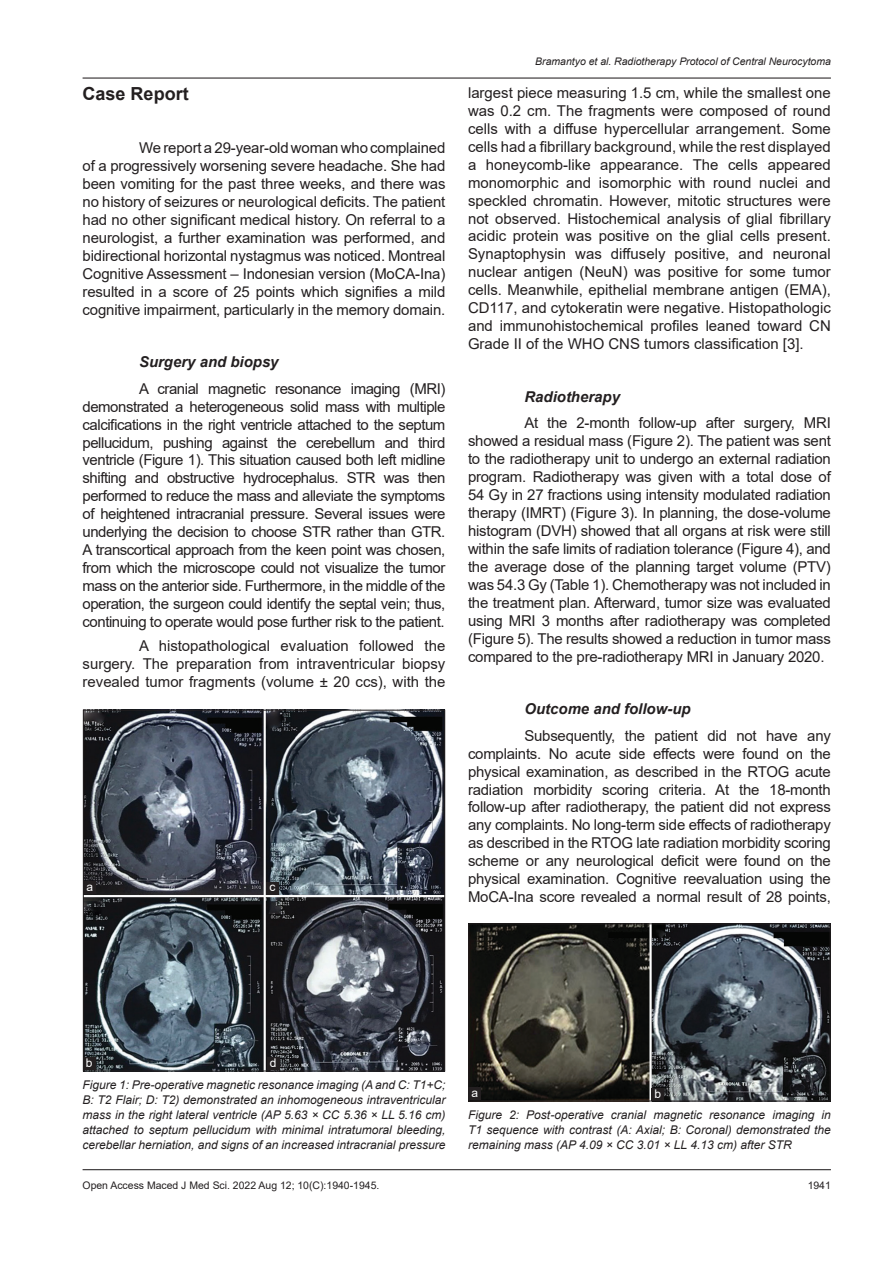
<style>
.page{position:relative;width:894px;height:1263px;background:#fff}
.page>*{position:absolute;margin:0;border:0;box-sizing:border-box;transform-origin:0 0}
.t1{font:700 18px "Arial";color:#231f20}
.TX{font:15px/18px "Arial";letter-spacing:-.01em;color:#231f20;text-align:justify}
.t2{font:italic 700 15px "Arial";color:#231f20}
.FGC{font:italic 12px/15px "Arial";color:#231f20;text-align:justify}
.LABEL{font:12px "Arial";color:#fff}
.t3{font:italic 10.5px "Arial";color:#231f20}
.t4{font:10.5px "Arial";color:#231f20}
</style>
<div class="page">
<hr style="left:83px;top:78px;width:747px;height:1px;background:#231f20">
<hr style="left:83px;top:1169px;width:747px;height:1px;background:#231f20">
<img style="left:85px;top:712px;width:358px;height:357px">
<div style="left:83px;top:710px;width:362px;height:361px;border:1px solid #231f20"></div>
<div style="left:83px;top:881px;width:13px;height:13px;background:#231f20"></div>
<div style="left:83px;top:1057px;width:13px;height:13px;background:#231f20"></div>
<div style="left:266px;top:882px;width:12px;height:12px;background:#231f20"></div>
<div style="left:266px;top:1057px;width:13px;height:13px;background:#231f20"></div>
<img style="left:470px;top:925px;width:358px;height:174px">
<div style="left:468px;top:923px;width:362px;height:178px;border:1px solid #231f20"></div>
<div style="left:468px;top:1087px;width:13px;height:13px;background:#231f20"></div>
<div style="left:651px;top:1088px;width:13px;height:13px;background:#231f20"></div>
<h1 class="t1" style="left:83px;top:81px;width:108px">Case Report</h1>
<p class="TX" style="left:83px;top:139px;width:364px;text-indent:56px">We report a 29-year-old woman who complained of a progressively worsening severe headache. She had been vomiting for the past three weeks, and there was no history of seizures or neurological deficits. The patient had no other significant medical history. On referral to a neurologist, a further examination was performed, and bidirectional horizontal nystagmus was noticed. Montreal Cognitive Assessment – Indonesian version (MoCA-Ina) resulted in a score of 25 points which signifies a mild cognitive impairment, particularly in the memory domain.</p>
<h2 class="t2" style="left:139px;top:352px;width:141px">Surgery and biopsy</h2>
<p class="TX" style="left:83px;top:379px;width:364px;text-indent:56px">A cranial magnetic resonance imaging (MRI) demonstrated a heterogeneous solid mass with multiple calcifications in the right ventricle attached to the septum pellucidum, pushing against the cerebellum and third ventricle (Figure 1). This situation caused both left midline shifting and obstructive hydrocephalus. STR was then performed to reduce the mass and alleviate the symptoms of heightened intracranial pressure. Several issues were underlying the decision to choose STR rather than GTR.<br>A transcortical approach from the keen point was chosen, from which the microscope could not visualize the tumor mass on the anterior side. Furthermore, in the middle of the operation, the surgeon could identify the septal vein; thus, continuing to operate would pose further risk to the patient.</p>
<p class="TX" style="left:83px;top:637px;width:364px;text-indent:56px">A histopathological evaluation followed the surgery. The preparation from intraventricular biopsy revealed tumor fragments (volume ± 20 ccs), with the</p>
<p class="LABEL" style="left:86px;top:878px;width:8px">a</p>
<p class="LABEL" style="left:269px;top:879px;width:7px">c</p>
<p class="t3" style="left:535px;top:54px;width:297px">Bramantyo et al. Radiotherapy Protocol of Central Neurocytoma</p>
<p class="TX" style="left:468px;top:84px;width:364px">largest piece measuring 1.5 cm, while the smallest one was 0.2 cm. The fragments were composed of round cells with a diffuse hypercellular arrangement. Some cells had a fibrillary background, while the rest displayed a honeycomb-like appearance. The cells appeared monomorphic and isomorphic with round nuclei and speckled chromatin. However, mitotic structures were not observed. Histochemical analysis of glial fibrillary acidic protein was positive on the glial cells present.<br>Synaptophysin was diffusely positive, and neuronal nuclear antigen (NeuN) was positive for some tumor cells. Meanwhile, epithelial membrane antigen (EMA), CD117, and cytokeratin were negative. Histopathologic and immunohistochemical profiles leaned toward CN Grade II of the WHO CNS tumors classification [3].</p>
<h2 class="t2" style="left:524px;top:387px;width:97px">Radiotherapy</h2>
<p class="TX" style="left:468px;top:414px;width:364px;text-indent:56px">At the 2-month follow-up after surgery, MRI showed a residual mass (Figure 2). The patient was sent to the radiotherapy unit to undergo an external radiation program. Radiotherapy was given with a total dose of 54 Gy in 27 fractions using intensity modulated radiation therapy (IMRT) (Figure 3). In planning, the dose-volume histogram (DVH) showed that all organs at risk were still within the safe limits of radiation tolerance (Figure 4), and the average dose of the planning target volume (PTV) was 54.3 Gy (Table 1). Chemotherapy was not included in the treatment plan. Afterward, tumor size was evaluated using MRI 3 months after radiotherapy was completed (Figure 5). The results showed a reduction in tumor mass compared to the pre-radiotherapy MRI in January 2020.</p>
<h2 class="t2" style="left:524px;top:699px;width:168px">Outcome and follow-up</h2>
<p class="TX" style="left:468px;top:726px;width:364px;text-indent:56px">Subsequently, the patient did not have any complaints. No acute side effects were found on the physical examination, as described in the RTOG acute radiation morbidity scoring criteria. At the 18-month follow-up after radiotherapy, the patient did not express any complaints. No long-term side effects of radiotherapy as described in the RTOG late radiation morbidity scoring scheme or any neurological deficit were found on the physical examination. Cognitive reevaluation using the MoCA-Ina score revealed a normal result of 28 points,</p>
<p class="LABEL" style="left:86px;top:1054px;width:8px">b</p>
<p class="LABEL" style="left:270px;top:1054px;width:8px">d</p>
<p class="FGC" style="left:83px;top:1077px;width:364px">Figure 1: Pre-operative magnetic resonance imaging (A and C: T1+C; B: T2 Flair; D: T2) demonstrated an inhomogeneous intraventricular mass in the right lateral ventricle (AP 5.63 × CC 5.36 × LL 5.16 cm) attached to septum pellucidum with minimal intratumoral bleeding, cerebellar herniation, and signs of an increased intracranial pressure</p>
<p class="LABEL" style="left:471px;top:1084px;width:8px">a</p>
<p class="LABEL" style="left:654px;top:1085px;width:8px">b</p>
<p class="FGC" style="left:468px;top:1107px;width:364px">Figure 2: Post-operative cranial magnetic resonance imaging in T1 sequence with contrast (A: Axial; B: Coronal) demonstrated the remaining mass (AP 4.09 × CC 3.01 × LL 4.13 cm) after STR</p>
<p class="t4" style="left:83px;top:1177px;width:298px">Open Access Maced J Med Sci. 2022 Aug 12; 10(C):1940-1945.</p>
<p class="t4" style="left:807px;top:1177px;width:25px">1941</p>
</div>
